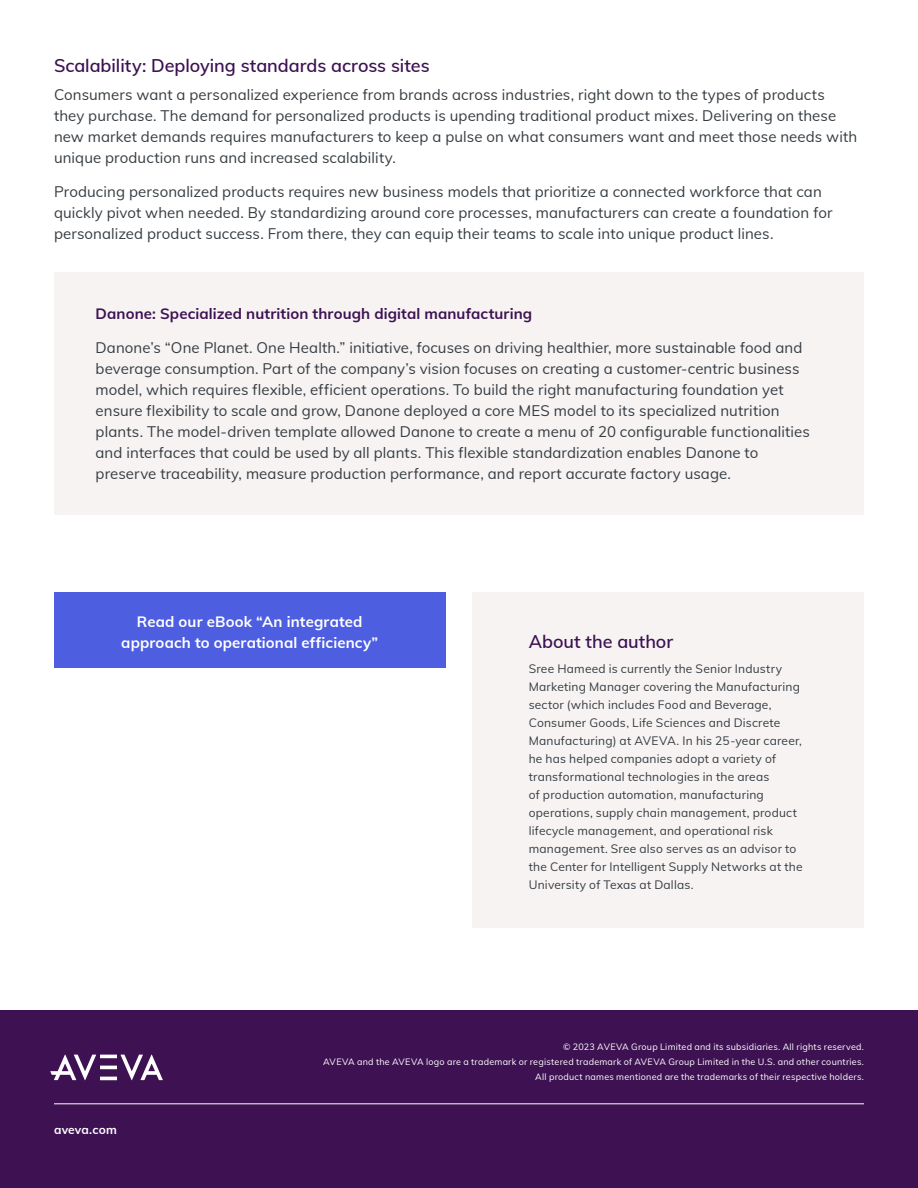
<style>
.page{position:relative;width:918px;height:1188px;background:#fff}
.page>*{position:absolute;margin:0;border:0;box-sizing:border-box;transform-origin:0 0}
.S1_Subheadlines{font:600 18px "Muli";color:#3d1152}
.Body_Copy{font:15px/21px "Muli";letter-spacing:.005em;color:#363d42}
.Body_Copy-2{font:700 15px/21px "Muli";letter-spacing:.01em;color:#fff;text-align:center}
.Body_Copy-3{font:700 15px "Muli";letter-spacing:.01em;color:#3d1152}
.About_Author_Info{font:12px/18px "Muli";letter-spacing:.015em;color:#363d42}
.t1{font:700 12px "Muli";letter-spacing:.015em;color:#fff}
.Back_Cover_Copyright{font:9px "Muli";letter-spacing:.025em;color:#fff}
</style>
<div class="page">
<div style="left:0;top:1010px;width:918px;height:178px;background:#3d1152"></div>
<hr style="left:54px;top:1104px;width:810px;height:1px;background:#fff">
<hr style="left:100px;top:1077px;width:17px;height:3px;background:#fff">
<hr style="left:100px;top:1066px;width:17px;height:3px;background:#fff">
<hr style="left:100px;top:1055px;width:17px;height:3px;background:#fff">
<svg style="left:50px;top:1055px;width:46px;height:25px"></svg>
<svg style="left:121px;top:1055px;width:42px;height:25px"></svg>
<div style="left:472px;top:592px;width:392px;height:335px;background:#f7f3f3"></div>
<div style="left:54px;top:272px;width:810px;height:243px;background:#f7f3f3"></div>
<div style="left:54px;top:592px;width:392px;height:75px;background:#4d5ee0"></div>
<p class="S1_Subheadlines" style="left:54px;top:53px;width:377px">Scalability: Deploying standards across sites</p>
<p class="Body_Copy" style="left:54px;top:83px;width:805px">Consumers want a personalized experience from brands across industries, right down to the types of products they purchase. The demand for personalized products is upending traditional product mixes. Delivering on these new market demands requires manufacturers to keep a pulse on what consumers want and meet those needs with unique production runs and increased scalability.</p>
<p class="Body_Copy" style="left:54px;top:181px;width:780px">Producing personalized products requires new business models that prioritize a connected workforce that can quickly pivot when needed. By standardizing around core processes, manufacturers can create a foundation for personalized product success. From there, they can equip their teams to scale into unique product lines.</p>
<p class="Body_Copy-3" style="left:96px;top:302px;width:438px">Danone: Specialized nutrition through digital manufacturing</p>
<p class="Body_Copy" style="left:96px;top:337px;width:716px">Danone’s “One Planet. One Health.” initiative, focuses on driving healthier, more sustainable food and beverage consumption. Part of the company’s vision focuses on creating a customer-centric business model, which requires flexible, efficient operations. To build the right manufacturing foundation yet ensure flexibility to scale and grow, Danone deployed a core MES model to its specialized nutrition plants. The model-driven template allowed Danone to create a menu of 20 configurable functionalities and interfaces that could be used by all plants. This flexible standardization enables Danone to preserve traceability, measure production performance, and report accurate factory usage.</p>
<p class="Body_Copy-2" style="left:121px;top:610px;width:258px">Read our eBook “An integrated approach to operational efficiency”</p>
<p class="S1_Subheadlines" style="left:529px;top:629px;width:146px">About the author</p>
<p class="About_Author_Info" style="left:529px;top:659px;width:275px">Sree Hameed is currently the Senior Industry Marketing Manager covering the Manufacturing sector (which includes Food and Beverage, Consumer Goods, Life Sciences and Discrete Manufacturing) at AVEVA. In his 25-year career, he has helped companies adopt a variety of transformational technologies in the areas<br>of production automation, manufacturing operations, supply chain management, product lifecycle management, and operational risk management. Sree also serves as an advisor to the Center for Intelligent Supply Networks at the University of Texas at Dallas.</p>
<p class="t1" style="left:54px;top:1121px;width:64px">aveva.com</p>
<p class="Back_Cover_Copyright" style="left:563px;top:1040px;width:302px">© 2023 AVEVA Group Limited and its subsidiaries. All rights reserved.</p>
<p class="Back_Cover_Copyright" style="left:323px;top:1055px;width:542px">AVEVA and the AVEVA logo are a trademark or registered trademark of AVEVA Group Limited in the U.S. and other countries.</p>
<p class="Back_Cover_Copyright" style="left:535px;top:1070px;width:330px">All product names mentioned are the trademarks of their respective holders.</p>
</div>
